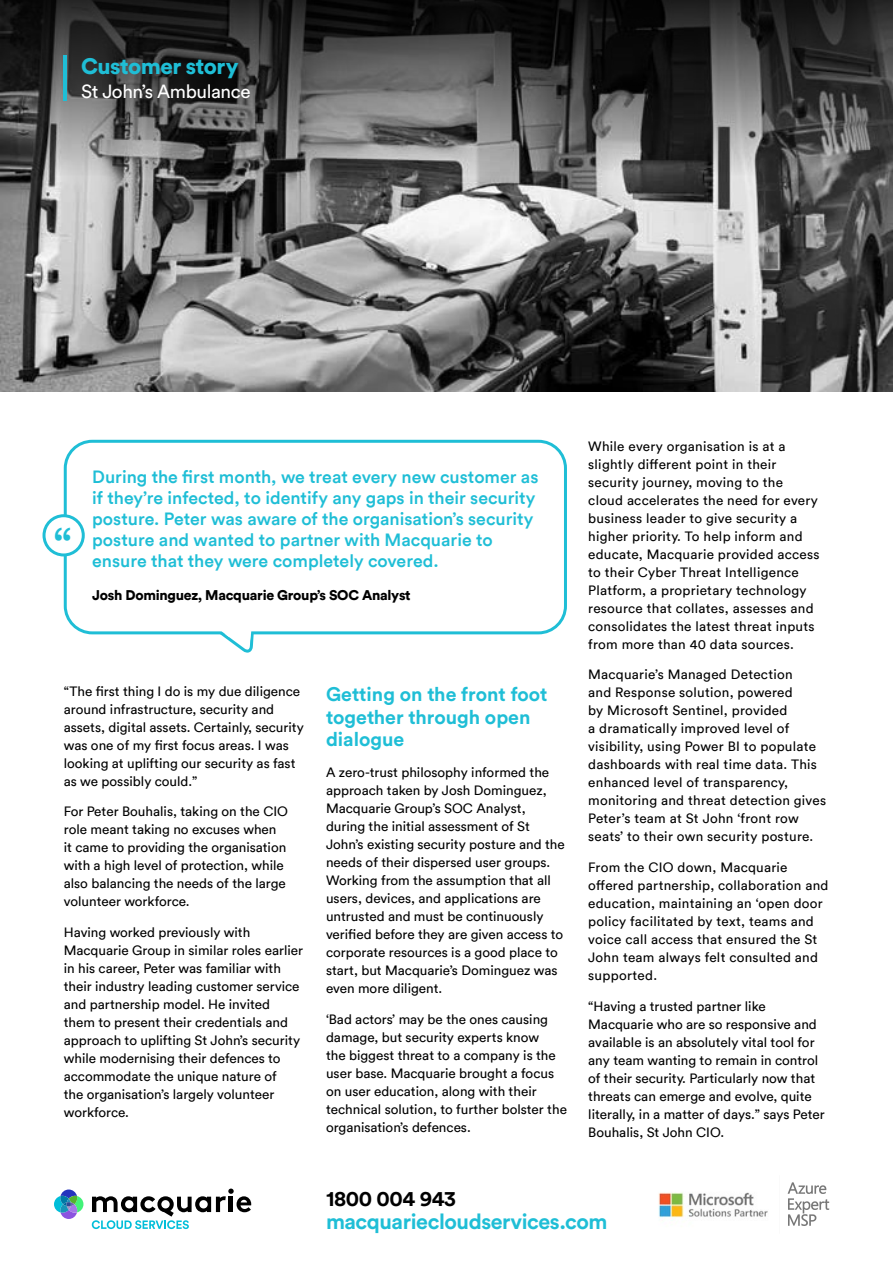
<style>
.page{position:relative;width:893px;height:1263px;background:#fff}
.page>*{position:absolute;margin:0;border:0;box-sizing:border-box;transform-origin:0 0}
.t1{font:49.2px "Circular";color:#1fbed6}
.t2{font:900 22.2px "Circular Std";letter-spacing:-.02em;color:#1fbed6}
.t3{font:700 21.45px "Circular Std";letter-spacing:-.02em;color:#1fbed6}
.t4{font:700 21.45px "Circular Std";letter-spacing:-.02em;color:#000}
.t5{font:700 19.5px/22.5px "Circular Std";color:#1fbed6}
.t6{font:18.9px "Circular Std";letter-spacing:-.02em;color:#fff}
.t7{font:500 17.7px/21px "Circular";color:#1fbed6}
.t8{font:900 14.1px "Circular";letter-spacing:-.02em;color:#000}
.t9{font:13.5px/18px "Circular";color:#000}
.t10{font:13.5px/18px "Circular";letter-spacing:.02em;color:#000}
</style>
<div class="page">
<div style="left:64px;top:440px;width:503px;height:194px;border:3px solid #1fbed6;border-radius:27px"></div>
<svg style="left:216px;top:630px;width:39px;height:23px"></svg>
<div style="left:44px;top:516px;width:39px;height:39px;background:#fff;border-radius:50%"></div>
<div style="left:43px;top:514px;width:42px;height:42px;border:3px solid #1fbed6;border-radius:50%"></div>
<img style="left:0;top:176px;width:893px;height:215px">
<svg style="left:54px;top:1189px;width:29px;height:30px"></svg>
<svg style="left:92px;top:1188px;width:159px;height:41px"></svg>
<svg style="left:788px;top:1182px;width:41px;height:44px"></svg>
<img style="left:658px;top:1192px;width:110px;height:26px">
<svg style="left:0;top:0;width:893px;height:176px;background:#454545"></svg>
<hr style="left:63px;top:56px;width:4px;height:45px;background:#1fbed6">
<h2 class="t2" style="left:81px;top:51px;width:159px">Customer story</h2>
<h3 class="t6" style="left:81px;top:80px;width:171px">St John’s Ambulance</h3>
<h1 class="t1" style="left:53px;top:513px;width:21px">“</h1>
<p class="t7" style="left:92px;top:465px;width:448px">During the first month, we treat every new customer as if they’re infected, to identify any gaps in their security posture. Peter was aware of the organisation’s security posture and wanted to partner with Macquarie to ensure that they were completely covered.</p>
<p class="t8" style="left:92px;top:585px;width:320px">Josh Dominguez, Macquarie Group’s SOC Analyst</p>
<p class="t9" style="left:64px;top:681px;width:242px">“The first thing I do is my due diligence around infrastructure, security and assets, digital assets. Certainly, security was one of my first focus areas. I was looking at uplifting our security as fast as we possibly could.”</p>
<p class="t9" style="left:64px;top:802px;width:226px">For Peter Bouhalis, taking on the CIO role meant taking no excuses when it came to providing the organisation with a high level of protection, while also balancing the needs of the large volunteer workforce.</p>
<p class="t9" style="left:64px;top:923px;width:241px">Having worked previously with Macquarie Group in similar roles earlier in his career, Peter was familiar with their industry leading customer service and partnership model. He invited them to present their credentials and approach to uplifting St John’s security while modernising their defences to accommodate the unique nature of<br>the organisation’s largely volunteer workforce.</p>
<h3 class="t5" style="left:326px;top:683px;width:223px">Getting on the front foot together through open dialogue</h3>
<p class="t9" style="left:326px;top:763px;width:240px">A zero-trust philosophy informed the approach taken by Josh Dominguez, Macquarie Group’s SOC Analyst, during the initial assessment of St John’s existing security posture and the needs of their dispersed user groups.<br>Working from the assumption that all users, devices, and applications are untrusted and must be continuously verified before they are given access to corporate resources is a good place to start, but Macquarie’s Dominguez was even more diligent.</p>
<p class="t9" style="left:326px;top:1009px;width:242px">‘Bad actors’ may be the ones causing damage, but security experts know<br>the biggest threat to a company is the user base. Macquarie brought a focus on user education, along with their technical solution, to further bolster the organisation’s defences.</p>
<p class="t10" style="left:588px;top:436px;width:233px">While every organisation is at a slightly different point in their security journey, moving to the cloud accelerates the need for every business leader to give security a higher priority. To help inform and educate, Macquarie provided access to their Cyber Threat Intelligence Platform, a proprietary technology resource that collates, assesses and consolidates the latest threat inputs from more than 40 data sources.</p>
<p class="t10" style="left:588px;top:665px;width:239px">Macquarie’s Managed Detection<br>and Response solution, powered<br>by Microsoft Sentinel, provided<br>a dramatically improved level of visibility, using Power BI to populate dashboards with real time data. This enhanced level of transparency, monitoring and threat detection gives Peter’s team at St John ‘front row seats’ to their own security posture.</p>
<p class="t10" style="left:588px;top:858px;width:242px">From the CIO down, Macquarie offered partnership, collaboration and education, maintaining an ‘open door policy facilitated by text, teams and voice call access that ensured the St<br>John team always felt consulted and supported.</p>
<p class="t9" style="left:588px;top:996px;width:238px">“Having a trusted partner like Macquarie who are so responsive and available is an absolutely vital tool for any team wanting to remain in control of their security. Particularly now that threats can emerge and evolve, quite literally, in a matter of days.” says Peter Bouhalis, St John CIO.</p>
<h3 class="t4" style="left:326px;top:1185px;width:131px">1800 004 943</h3>
<h3 class="t3" style="left:326px;top:1208px;width:283px">macquariecloudservices.com</h3>
</div>
